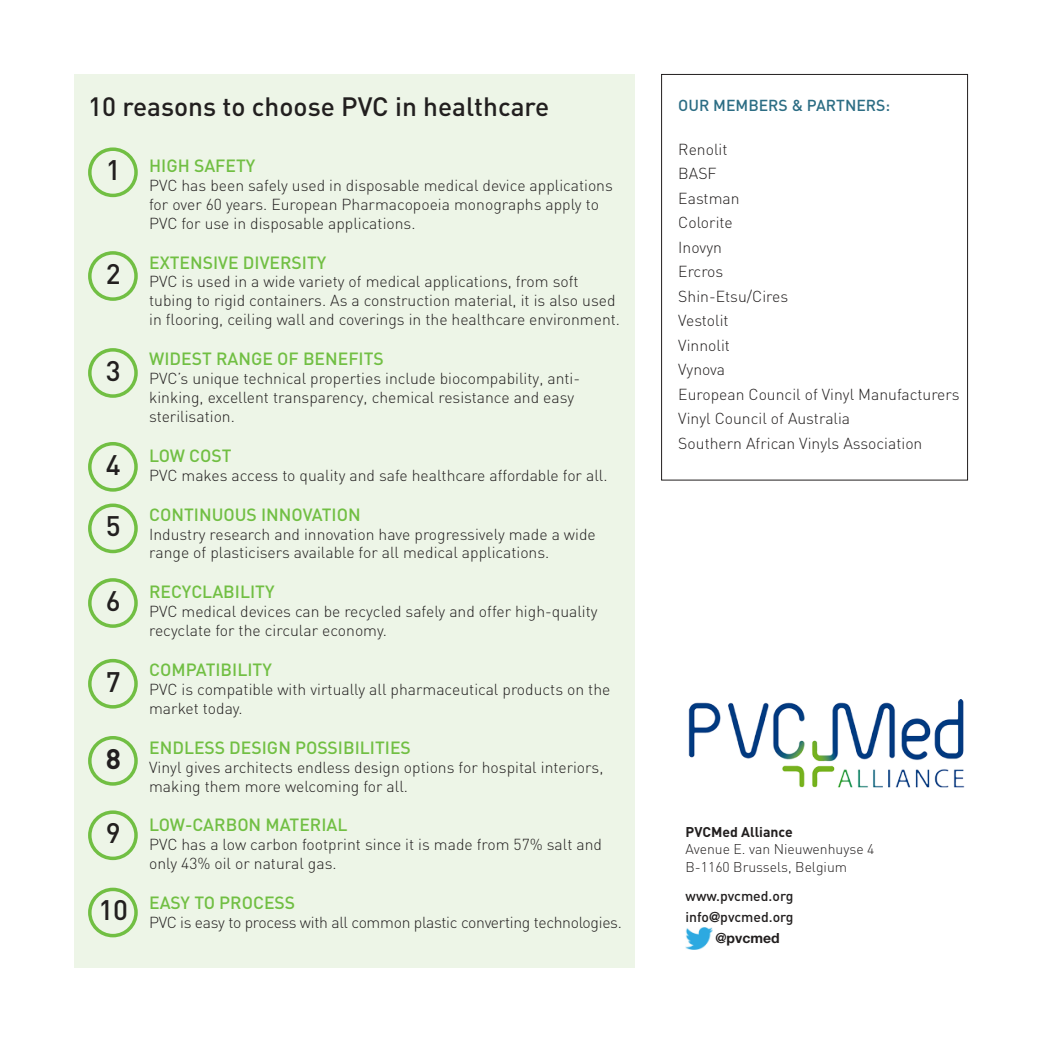
<style>
.page{position:relative;width:1042px;height:1042px;background:#fff}
.page>*{position:absolute;margin:0;border:0;box-sizing:border-box;transform-origin:0 0}
.t1{font:500 28px/61.6px "DIN";color:#221f1f}
.t2{font:700 28px "DIN";color:#221f1f}
.t3{font:500 26.25px "DIN";color:#221f1f}
.t4{font:500 17.5px "DIN";color:#71bf43}
.t5{font:300 15.75px/24.5px "DIN";color:#221f1f}
.t6{font:300 15.75px "DIN";letter-spacing:-.02em;color:#221f1f}
.t7{font:500 15.75px "DIN";color:#2c6d84}
.t8{font:300 14px/17.5px "DIN";color:#221f1f}
.t9{font:500 14px/21px "DIN";letter-spacing:-.015em;color:#221f1f}
.t10{font:700 14px "DIN";color:#221f1f}
.t11{font:700 14px "Helvetica Neue";color:#221f1f}
.s1{font-family:"Helvetica Neue";font-weight:700}
</style>
<div class="page">
<svg style="left:967px;top:73px;width:2px;height:190px"></svg>
<div style="left:74px;top:74px;width:561px;height:893px;background:#edf5e7"></div>
<div style="left:88px;top:147px;width:50px;height:50px;border:4px solid #71bf43;border-radius:50%"></div>
<div style="left:88px;top:251px;width:50px;height:50px;border:4px solid #71bf43;border-radius:50%"></div>
<div style="left:88px;top:348px;width:50px;height:50px;border:4px solid #71bf43;border-radius:50%"></div>
<div style="left:88px;top:442px;width:50px;height:50px;border:4px solid #71bf43;border-radius:50%"></div>
<div style="left:88px;top:503px;width:50px;height:50px;border:4px solid #71bf43;border-radius:50%"></div>
<div style="left:88px;top:578px;width:50px;height:50px;border:4px solid #71bf43;border-radius:50%"></div>
<div style="left:88px;top:659px;width:50px;height:49px;border:4px solid #71bf43;border-radius:50%"></div>
<div style="left:88px;top:736px;width:50px;height:49px;border:4px solid #71bf43;border-radius:50%"></div>
<div style="left:88px;top:810px;width:50px;height:50px;border:4px solid #71bf43;border-radius:50%"></div>
<div style="left:88px;top:887px;width:50px;height:50px;border:4px solid #71bf43;border-radius:50%"></div>
<img style="left:685px;top:927px;width:27px;height:22px">
<div style="left:661px;top:74px;width:307px;height:406px;border:1px solid #221f1f"></div>
<img style="left:688px;top:699px;width:277px;height:88px">
<h2 class="t3" style="left:88px;top:97px;width:463px">10 reasons to choose PVC in healthcare</h2>
<p class="t7" style="left:678px;top:100px;width:213px">OUR MEMBERS &amp; PARTNERS:</p>
<p class="t5" style="left:678px;top:138px;width:283px">Renolit<br>BASF<br>Eastman<br>Colorite<br>Inovyn<br>Ercros<br>Shin-Etsu/Cires<br>Vestolit<br>Vinnolit<br>Vynova<br>European Council of Vinyl Manufacturers<br>Vinyl Council of Australia<br>Southern African Vinyls Association</p>
<p class="t4" style="left:149px;top:159px;width:108px">HIGH SAFETY</p>
<p class="t5" style="left:149px;top:177px;width:465px;line-height:18.9px">PVC has been safely used in disposable medical device applications for over 60 years. European Pharmacopoeia monographs apply to<br>PVC for use in disposable applications.</p>
<p class="t4" style="left:149px;top:256px;width:179px">EXTENSIVE DIVERSITY</p>
<p class="t5" style="left:149px;top:273px;width:472px;line-height:18.9px">PVC is used in a wide variety of medical applications, from soft tubing to rigid containers. As a construction material, it is also used in flooring, ceiling wall and coverings in the healthcare environment.</p>
<p class="t4" style="left:149px;top:353px;width:236px">WIDEST RANGE OF BENEFITS</p>
<p class="t5" style="left:149px;top:370px;width:432px;line-height:18.9px">PVC’s unique technical properties include biocompability, anti&shy;kinking, excellent transparency, chemical resistance and easy sterilisation.</p>
<p class="t4" style="left:149px;top:449px;width:84px">LOW COST</p>
<p class="t5" style="left:149px;top:464px;width:460px">PVC makes access to quality and safe healthcare affordable for all.</p>
<p class="t4" style="left:149px;top:508px;width:213px">CONTINUOUS INNOVATION</p>
<p class="t5" style="left:149px;top:525px;width:448px;line-height:18.9px">Industry research and innovation have progressively made a wide range of plasticisers available for all medical applications.</p>
<p class="t4" style="left:149px;top:586px;width:127px">RECYCLABILITY</p>
<p class="t5" style="left:149px;top:603px;width:450px;line-height:18.9px">PVC medical devices can be recycled safely and offer high-quality recyclate for the circular economy.</p>
<p class="t4" style="left:149px;top:663px;width:124px">COMPATIBILITY</p>
<p class="t5" style="left:149px;top:681px;width:463px;line-height:18.9px">PVC is compatible with virtually all pharmaceutical products on the market today.</p>
<p class="t4" style="left:149px;top:741px;width:263px">ENDLESS DESIGN POSSIBILITIES</p>
<p class="t5" style="left:149px;top:759px;width:456px;line-height:18.9px">Vinyl gives architects endless design options for hospital interiors, making them more welcoming for all.</p>
<p class="t4" style="left:149px;top:819px;width:200px">LOW-CARBON MATERIAL</p>
<p class="t5" style="left:149px;top:836px;width:454px;line-height:18.9px">PVC has a low carbon footprint since it is made from 57% salt and only 43% oil or natural gas.</p>
<p class="t4" style="left:149px;top:896px;width:147px">EASY TO PROCESS</p>
<p class="t6" style="left:149px;top:915px;width:474px">PVC is easy to process with all common plastic converting technologies.</p>
<h1 class="t1" style="left:106px;top:142px;width:16px">1</h1>
<h1 class="t1" style="left:106px;top:246px;width:16px">2</h1>
<h1 class="t1" style="left:106px;top:343px;width:16px">3</h1>
<h1 class="t1" style="left:106px;top:437px;width:16px">4<br>5</h1>
<h1 class="t1" style="left:106px;top:573px;width:16px">6</h1>
<h1 class="t1" style="left:106px;top:653px;width:16px">7</h1>
<h1 class="t2" style="left:106px;top:743px;width:17px">8</h1>
<h1 class="t1" style="left:106px;top:805px;width:16px">9</h1>
<p class="t10" style="left:685px;top:824px;width:109px">PVCMed Alliance</p>
<p class="t8" style="left:685px;top:842px;width:190px">Avenue E. van Nieuwenhuyse 4<br>B-1160 Brussels, Belgium</p>
<p class="t9" style="left:685px;top:887px;width:110px">www.pvcmed.org info<span class="s1">@</span>pvcmed.org</p>
<p class="t11" style="left:715px;top:932px;width:66px">@pvcmed</p>
<h1 class="t1" style="left:98px;top:882px;width:31px">10</h1>
</div>
